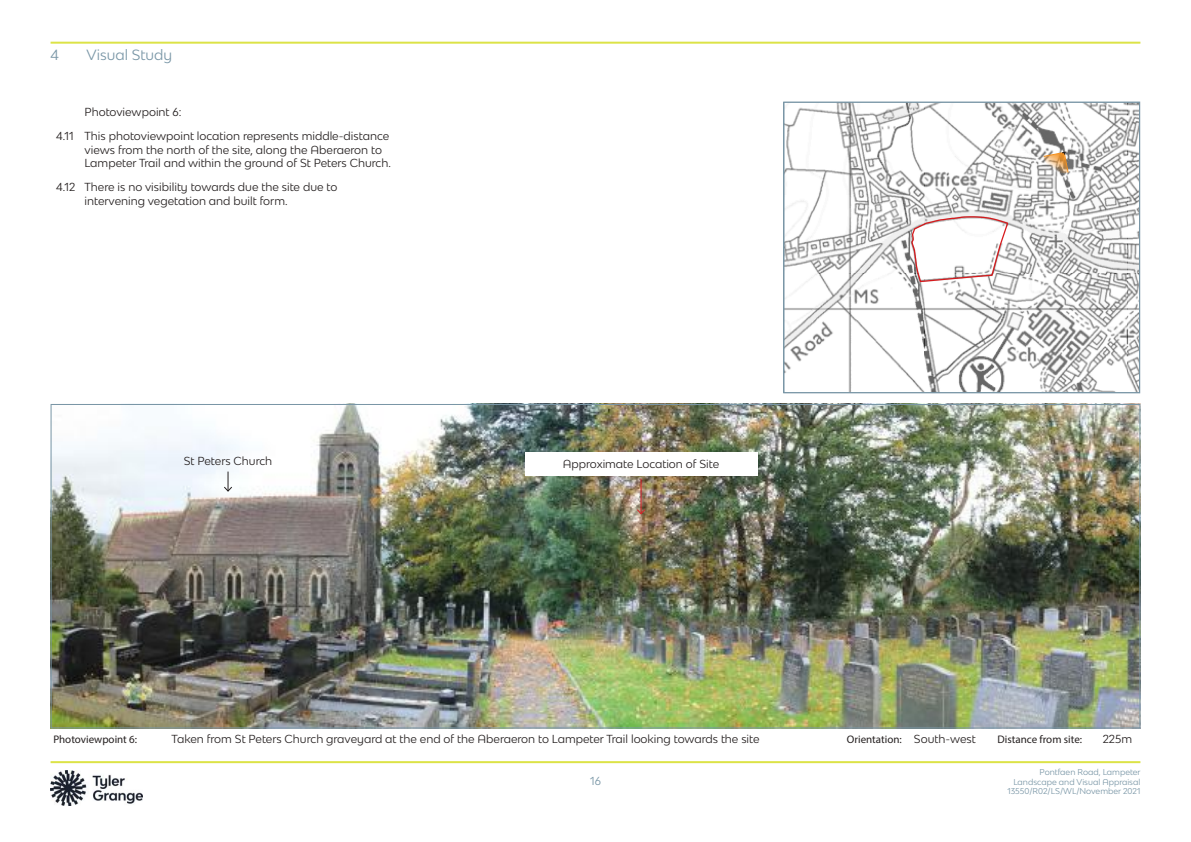
<style>
.page{position:relative;width:1191px;height:842px;background:#fff}
.page>*{position:absolute;margin:0;border:0;box-sizing:border-box;transform-origin:0 0}
.t1{font:14px "Bw Modelica SS01";color:#7996a6}
.t2{font:11px/13.2px "Bw Modelica SS01";color:#241f1f}
.t3{font:11px "Myriad Pro";color:#241f1f}
.t4{font:11px "Bw Modelica SS01";color:#7996a6}
.t5{font:8px/9.6px "Bw Modelica SS01";color:#7996a6;text-align:right}
.s1{font-family:"Bw Modelica SS01"}
</style>
<div class="page">
<img style="left:785px;top:104px;width:352px;height:287px">
<svg style="left:910px;top:216px;width:99px;height:67px"></svg>
<div style="left:783px;top:102px;width:357px;height:291px;border:1px solid #7996a6"></div>
<img style="left:53px;top:406px;width:1085px;height:320px">
<div style="left:524px;top:452px;width:233px;height:24px;background:#fff"></div>
<hr style="left:640px;top:479px;width:1px;height:35px;background:#d42429">
<svg style="left:636px;top:508px;width:10px;height:7px"></svg>
<svg style="left:1043px;top:149px;width:26px;height:29px"></svg>
<svg style="left:223px;top:472px;width:10px;height:20px"></svg>
<hr style="left:51px;top:761px;width:1089px;height:2px;background:#dce347">
<hr style="left:51px;top:42px;width:1089px;height:2px;background:#dce347">
<img style="left:51px;top:770px;width:92px;height:36px">
<p class="t1" style="left:51px;top:45px;width:10px">4</p>
<p class="t1" style="left:87px;top:45px;width:87px">Visual Study</p>
<p class="t2" style="left:85px;top:105px;width:98px">Photoviewpoint 6:</p>
<p class="t2" style="left:85px;top:129px;width:308px;text-indent:-28px">4.11 This photoviewpoint location represents middle-distance views from the north of the site, along the Aberaeron to<br>Lampeter Trail and within the ground of St Peters Church.</p>
<p class="t2" style="left:85px;top:180px;width:254px;text-indent:-28px">4.12 There is no visibility towards due the site due to intervening vegetation and built form.</p>
<p class="t2" style="left:184px;top:454px;width:90px">St Peters Church</p>
<p class="t2" style="left:563px;top:457px;width:158px">Approximate Location of Site</p>
<p class="t3" style="left:53px;top:732px;width:85px">Photoviewpoint 6:</p>
<p class="t2" style="left:171px;top:732px;width:589px">Taken from St Peters Church graveyard at the end of the Aberaeron to Lampeter Trail looking towards the site</p>
<p class="t3" style="left:847px;top:732px;width:130px">Orientation: <span class="s1">South-west</span></p>
<p class="t3" style="left:997px;top:732px;width:86px">Distance from site:</p>
<p class="t2" style="left:1102px;top:732px;width:31px">225m</p>
<p class="t4" style="left:590px;top:774px;width:12px">16</p>
<p class="t5" style="left:1007px;top:767px;width:135px">Pontfaen Road, Lampeter<br>Landscape and Visual Appraisal<br>13550/R02/LS/WL/November 2021</p>
</div>
